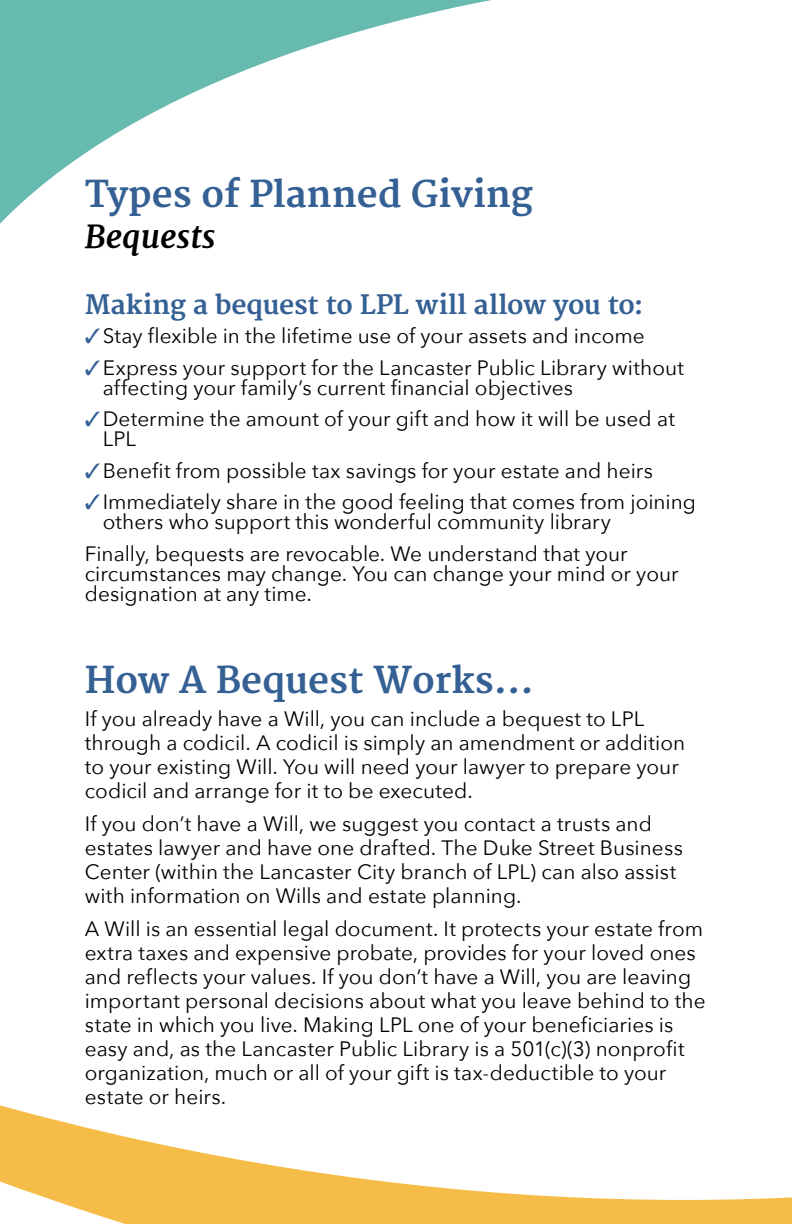
<style>
.page{position:relative;width:792px;height:1224px;background:#fff}
.page>*{position:absolute;margin:0;border:0;box-sizing:border-box;transform-origin:0 0}
.t1{font:700 36px "Merriweather";color:#346094}
.t2{font:italic 700 32px "Merriweather";color:#000}
.t3{font:700 26px "Merriweather";letter-spacing:-.005em;color:#346094}
.t4{font:20.8px/24px "Avenir Next";color:#000}
.s1{color:#346094}
</style>
<div class="page">
<svg style="left:0;top:0;width:492px;height:224px"></svg>
<svg style="left:0;top:1105px;width:792px;height:119px"></svg>
<h1 class="t1" style="left:85px;top:173px;width:450px">Types of Planned Giving</h1>
<h2 class="t2" style="left:85px;top:217px;width:132px">Bequests</h2>
<p class="t3" style="left:85px;top:290px;width:560px">Making a bequest to LPL will allow you to:</p>
<p class="t4" style="left:85px;top:323px;width:561px"><span class="s1">✓</span>Stay flexible in the lifetime use of your assets and income</p>
<p class="t4" style="left:103px;top:356px;width:583px;line-height:20px;text-indent:-18px"><span class="s1">✓</span>Express your support for the Lancaster Public Library without affecting your family’s current financial objectives</p>
<p class="t4" style="left:103px;top:408px;width:574px;line-height:20px;text-indent:-18px"><span class="s1">✓</span>Determine the amount of your gift and how it will be used at<br>LPL</p>
<p class="t4" style="left:85px;top:457px;width:570px"><span class="s1">✓</span>Benefit from possible tax savings for your estate and heirs</p>
<p class="t4" style="left:103px;top:491px;width:595px;line-height:20px;text-indent:-18px"><span class="s1">✓</span>Immediately share in the good feeling that comes from joining others who support this wonderful community library</p>
<p class="t4" style="left:85px;top:542px;width:595px;line-height:20px">Finally, bequests are revocable. We understand that your circumstances may change. You can change your mind or your designation at any time.</p>
<h1 class="t1" style="left:85px;top:660px;width:450px">How A Bequest Works…</h1>
<p class="t4" style="left:85px;top:706px;width:602px">If you already have a Will, you can include a bequest to LPL through a codicil. A codicil is simply an amendment or addition to your existing Will. You will need your lawyer to prepare your codicil and arrange for it to be executed.</p>
<p class="t4" style="left:85px;top:811px;width:600px">If you don’t have a Will, we suggest you contact a trusts and estates lawyer and have one drafted. The Duke Street Business Center (within the Lancaster City branch of LPL) can also assist with information on Wills and estate planning.</p>
<p class="t4" style="left:85px;top:916px;width:622px">A Will is an essential legal document. It protects your estate from extra taxes and expensive probate, provides for your loved ones and reflects your values. If you don’t have a Will, you are leaving important personal decisions about what you leave behind to the state in which you live. Making LPL one of your beneficiaries is easy and, as the Lancaster Public Library is a 501(c)(3) nonprofit organization, much or all of your gift is tax-deductible to your estate or heirs.</p>
</div>
